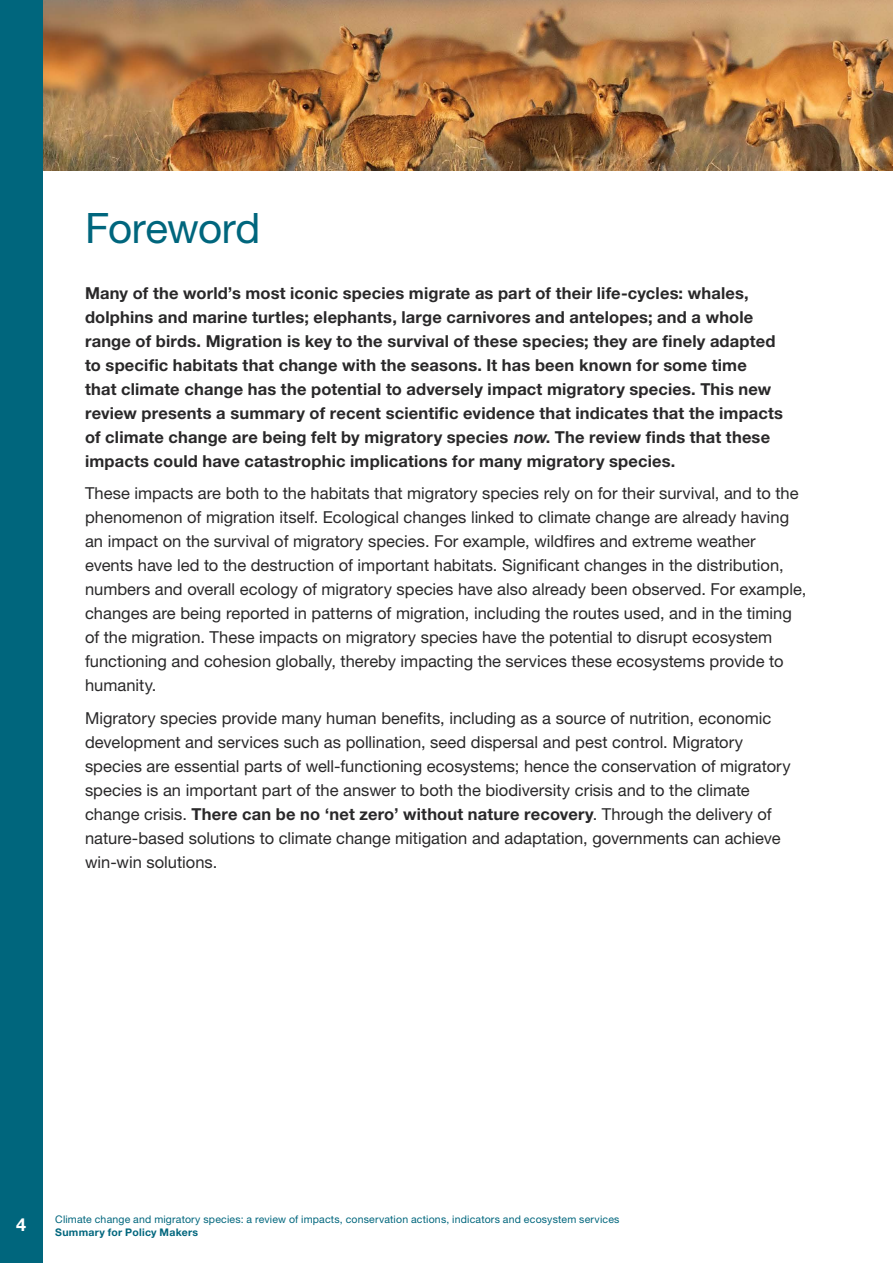
<style>
.page{position:relative;width:893px;height:1263px;background:#fff}
.page>*{position:absolute;margin:0;border:0;box-sizing:border-box;transform-origin:0 0}
.t1{font:42px "Helvetica Neue LT Std";letter-spacing:-.01em;color:#00667d}
.t2{font:700 18px "Helvetica Neue LT Std";color:#fff}
.t3{font:16.5px/24px "Helvetica Neue LT Std";color:#292829}
.t4{font:700 16.5px/24px "Helvetica Neue LT Std";letter-spacing:.01em;color:#292829}
.t5{font:10.5px "Helvetica Neue LT Std";letter-spacing:.02em;color:#00667d}
.t6{font:700 10.5px "Helvetica Neue LT Std";letter-spacing:.025em;color:#00667d}
.s1{font-style:italic}
.s2{font-weight:700}
</style>
<div class="page">
<img style="left:43px;top:0;width:850px;height:170px">
<div style="left:0;top:0;width:43px;height:1263px;background:#00667d"></div>
<h1 class="t1" style="left:85px;top:203px;width:177px">Foreword</h1>
<p class="t4" style="left:85px;top:280px;width:700px">Many of the world’s most iconic species migrate as part of their life-cycles: whales, dolphins and marine turtles; elephants, large carnivores and antelopes; and a whole range of birds. Migration is key to the survival of these species; they are finely adapted to specific habitats that change with the seasons. It has been known for some time<br>that climate change has the potential to adversely impact migratory species. This new review presents a summary of recent scientific evidence that indicates that the impacts of climate change are being felt by migratory species <span class="s1">now</span>. The review finds that these impacts could have catastrophic implications for many migratory species.</p>
<p class="t3" style="left:85px;top:481px;width:723px">These impacts are both to the habitats that migratory species rely on for their survival, and to the phenomenon of migration itself. Ecological changes linked to climate change are already having an impact on the survival of migratory species. For example, wildfires and extreme weather events have led to the destruction of important habitats. Significant changes in the distribution, numbers and overall ecology of migratory species have also already been observed. For example, changes are being reported in patterns of migration, including the routes used, and in the timing of the migration. These impacts on migratory species have the potential to disrupt ecosystem functioning and cohesion globally, thereby impacting the services these ecosystems provide to humanity.</p>
<p class="t3" style="left:85px;top:706px;width:707px">Migratory species provide many human benefits, including as a source of nutrition, economic development and services such as pollination, seed dispersal and pest control. Migratory species are essential parts of well-functioning ecosystems; hence the conservation of migratory species is an important part of the answer to both the biodiversity crisis and to the climate change crisis. <span class="s2">There can be no ‘net zero’ without nature recovery</span>. Through the delivery of nature-based solutions to climate change mitigation and adaptation, governments can achieve win-win solutions.</p>
<p class="t2" style="left:16px;top:1214px;width:12px">4</p>
<p class="t5" style="left:55px;top:1213px;width:566px">Climate change and migratory species: a review of impacts, conservation actions, indicators and ecosystem services</p>
<p class="t6" style="left:55px;top:1226px;width:144px">Summary for Policy Makers</p>
</div>
